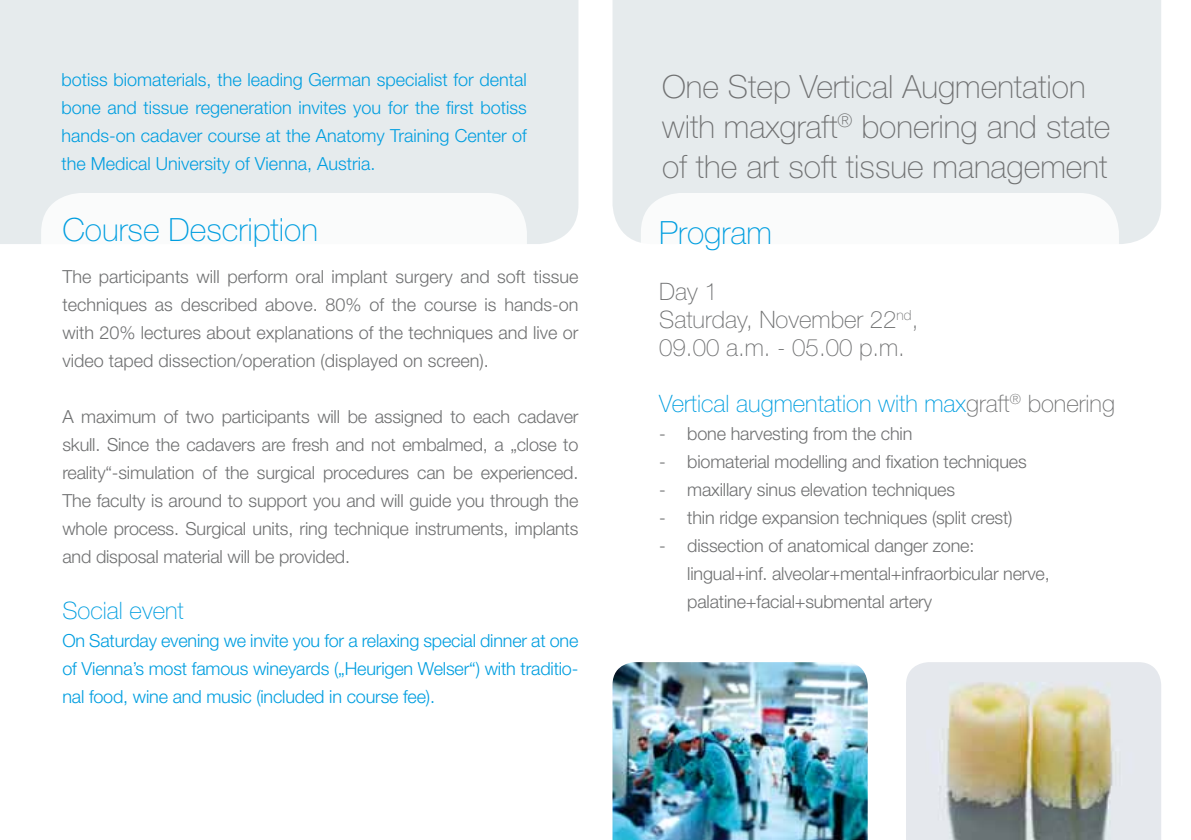
<style>
.page{position:relative;width:1191px;height:840px;background:#fff}
.page>*{position:absolute;margin:0;border:0;box-sizing:border-box;transform-origin:0 0}
.t1{font:100 32px/40px "Helvetica Neue";color:#707172}
.t2{font:100 32px "Helvetica Neue";color:#009ee0}
.t3{font:100 24px "Helvetica Neue";color:#009ee0}
.t4{font:100 24px/28px "Helvetica Neue";color:#707172}
.t5{font:300 18px/28px "Helvetica Neue";letter-spacing:-.01em;color:#707172;text-align:justify}
.t6{font:300 18px/28px "Helvetica Neue";letter-spacing:-.005em;color:#009ee0;text-align:justify}
.s1{color:#707172}
</style>
<div class="page">
<div style="left:0;top:0;width:578px;height:244px;background:#e6ebed"></div>
<div style="left:612px;top:0;width:549px;height:244px;background:#e6ebed"></div>
<div style="left:41px;top:193px;width:486px;height:395px;background:#fff;border-radius:40px"></div>
<div style="left:641px;top:193px;width:478px;height:395px;background:#fff;border-radius:40px"></div>
<img style="left:906px;top:662px;width:255px;height:177px">
<img style="left:612px;top:662px;width:255px;height:177px">
<p class="t6" style="left:61px;top:65px;width:467px">botiss biomaterials, the leading German specialist for dental bone and tissue regeneration invites you for the first botiss hands-on cadaver course at the Anatomy Training Center of the Medical University of Vienna, Austria.</p>
<h1 class="t2" style="left:62px;top:211px;width:257px">Course Description</h1>
<p class="t5" style="left:62px;top:262px;width:517px">The participants will perform oral implant surgery and soft tissue techniques as described above. 80% of the course is hands-on with 20% lectures about explanations of the techniques and live or video taped dissection/operation (displayed on screen).</p>
<p class="t5" style="left:62px;top:402px;width:517px">A maximum of two participants will be assigned to each cadaver skull. Since the cadavers are fresh and not embalmed, a „close to reality“-simulation of the surgical procedures can be experienced.<br>The faculty is around to support you and will guide you through the whole process. Surgical units, ring technique instruments, implants and disposal material will be provided.</p>
<h2 class="t3" style="left:62px;top:597px;width:123px">Social event</h2>
<p class="t6" style="left:62px;top:626px;width:517px">On Saturday evening we invite you for a relaxing special dinner at one of Vienna’s most famous wineyards („Heurigen Welser“) with traditio&shy;nal food, wine and music (included in course fee).</p>
<h1 class="t1" style="left:662px;top:66px;width:450px">One Step Vertical Augmentation with maxgraft<sup>®</sup> bonering and state of the art soft tissue management</h1>
<h1 class="t2" style="left:659px;top:214px;width:114px">Program</h1>
<h2 class="t4" style="left:659px;top:277px;width:260px">Day 1<br>Saturday, November 22<sup>nd</sup>,<br>09.00 a.m. - 05.00 p.m.</h2>
<h2 class="t3" style="left:659px;top:390px;width:457px">Vertical augmentation with max<span class="s1">graft</span><sup>®</sup> <span class="s1">bonering</span></h2>
<p class="t5" style="left:659px;top:419px;width:255px">- bone harvesting from the chin</p>
<p class="t5" style="left:659px;top:447px;width:369px">- biomaterial modelling and fixation techniques</p>
<p class="t5" style="left:659px;top:475px;width:297px">- maxillary sinus elevation techniques</p>
<p class="t5" style="left:659px;top:503px;width:355px">- thin ridge expansion techniques (split crest)</p>
<p class="t5" style="left:687px;top:531px;width:364px;text-align:left;text-indent:-28px">- dissection of anatomical danger zone: lingual+inf. alveolar+mental+infraorbicular nerve, palatine+facial+submental artery</p>
</div>
